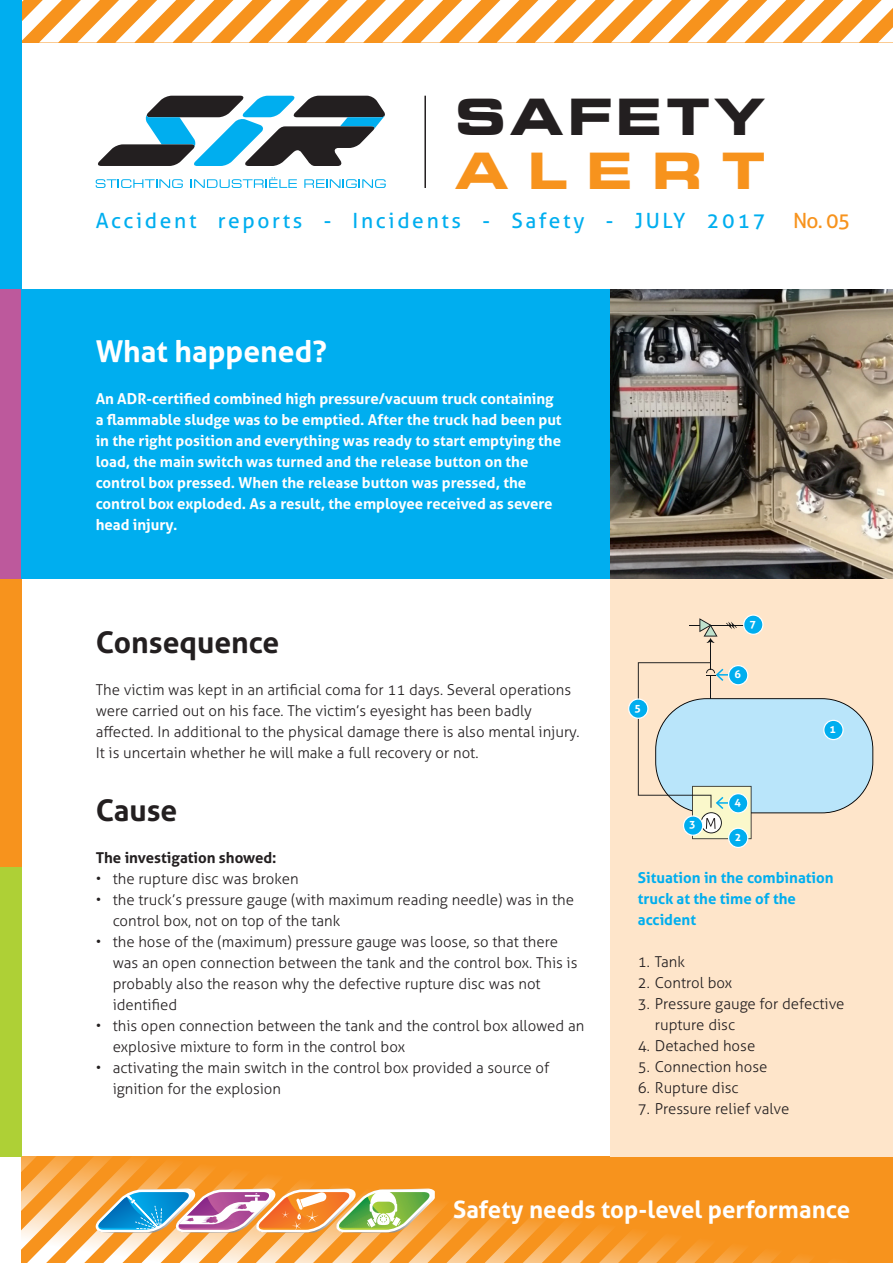
<style>
.page{position:relative;width:893px;height:1263px;background:#fff}
.page>*{position:absolute;margin:0;border:0;box-sizing:border-box;transform-origin:0 0}
.t1{font:700 expanded 49.5px "Square 721 BT";letter-spacing:.09em;color:#231f20}
.t2{font:700 expanded 49.5px "Square 721 BT";letter-spacing:.39em;color:#f7931d}
.t3{font:700 30px "Aller";color:#231f20}
.t4{font:700 30px "Aller";color:#fff}
.t5{font:700 24px "Aller";letter-spacing:.005em;color:#fff}
.t6{font:21px "Aller";letter-spacing:.125em;color:#00aeef}
.t7{font:21px "Aller";color:#f7931d}
.t8{font:300 15px/21px "Aller";color:#231f20}
.t9{font:700 15px/21px "Aller";color:#fff}
.t10{font:700 15px/21px "Aller";color:#00aeef}
.t11{font:700 15px "Aller";color:#231f20}
.t12{font:700 10.8px "Aller";color:#fff}
</style>
<div class="page">
<svg style="left:21px;top:1157px;width:872px;height:106px;background:#ed9f43"></svg>
<div style="left:610px;top:578px;width:283px;height:579px;background:#fee5ca"></div>
<svg style="left:21px;top:0;width:872px;height:43px"></svg>
<div style="left:0;top:578px;width:21px;height:289px;background:#f7931d"></div>
<div style="left:0;top:867px;width:21px;height:290px;background:#aed036"></div>
<div style="left:0;top:0;width:21px;height:289px;background:#00aeef"></div>
<div style="left:0;top:289px;width:21px;height:289px;background:#bd599c"></div>
<div style="left:21px;top:289px;width:589px;height:289px;background:#00aeef"></div>
<img style="left:610px;top:289px;width:283px;height:289px">
<svg style="left:96px;top:179px;width:87px;height:9px"></svg>
<svg style="left:191px;top:177px;width:106px;height:11px"></svg>
<svg style="left:304px;top:179px;width:82px;height:9px"></svg>
<svg style="left:98px;top:96px;width:287px;height:70px"></svg>
<hr style="left:424px;top:96px;width:2px;height:92px;background:#231f20">
<div style="left:629px;top:699px;width:19px;height:19px;background:#00aeef;border-radius:50%"></div>
<div style="left:628px;top:698px;width:20px;height:21px;border:1px solid #fff;border-radius:50%"></div>
<svg style="left:744px;top:615px;width:19px;height:19px"></svg>
<div style="left:743px;top:614px;width:20px;height:21px;border:1px solid #fff;border-radius:50%"></div>
<div style="left:729px;top:828px;width:19px;height:19px;background:#00aeef;border-radius:50%"></div>
<div style="left:728px;top:828px;width:20px;height:20px;border:1px solid #fff;border-radius:50%"></div>
<svg style="left:638px;top:618px;width:235px;height:221px"></svg>
<p class="t1" style="left:455px;top:88px;width:312px">SAFETY</p>
<p class="t2" style="left:455px;top:141px;width:312px">ALERT</p>
<p class="t6" style="left:96px;top:208px;width:671px">Accident reports - Incidents - Safety - JULY 2017</p>
<p class="t7" style="left:793px;top:208px;width:59px">No. 05</p>
<p class="t4" style="left:96px;top:333px;width:233px">What happened?</p>
<p class="t9" style="left:96px;top:388px;width:467px">An ADR-certified combined high pressure/vacuum truck containing a flammable sludge was to be emptied. After the truck had been put in the right position and everything was ready to start emptying the load, the main switch was turned and the release button on the control box pressed. When the release button was pressed, the control box exploded. As a result, the employee received as severe head injury.</p>
<p class="t12" style="left:749px;top:617px;width:8px">7</p>
<p class="t3" style="left:96px;top:624px;width:185px">Consequence</p>
<p class="t8" style="left:96px;top:679px;width:485px">The victim was kept in an artificial coma for 11 days. Several operations were carried out on his face. The victim’s eyesight has been badly affected. In additional to the physical damage there is also mental injury.<br>It is uncertain whether he will make a full recovery or not.</p>
<p class="t3" style="left:96px;top:792px;width:83px">Cause</p>
<p class="t11" style="left:96px;top:848px;width:182px">The investigation showed:</p>
<p class="t8" style="left:96px;top:868px;width:204px">• the rupture disc was broken</p>
<p class="t8" style="left:113px;top:889px;width:463px;text-indent:-17px">• the truck’s pressure gauge (with maximum reading needle) was in the control box, not on top of the tank</p>
<p class="t8" style="left:113px;top:931px;width:466px;text-indent:-17px">• the hose of the (maximum) pressure gauge was loose, so that there was an open connection between the tank and the control box. This is probably also the reason why the defective rupture disc was not identified</p>
<p class="t8" style="left:113px;top:1015px;width:473px;text-indent:-17px">• this open connection between the tank and the control box allowed an explosive mixture to form in the control box</p>
<p class="t8" style="left:113px;top:1057px;width:438px;text-indent:-17px">• activating the main switch in the control box provided a source of ignition for the explosion</p>
<p class="t12" style="left:634px;top:701px;width:8px">5</p>
<p class="t12" style="left:734px;top:667px;width:8px">6</p>
<p class="t12" style="left:689px;top:818px;width:8px">3</p>
<p class="t12" style="left:734px;top:796px;width:8px">4</p>
<p class="t12" style="left:735px;top:830px;width:8px">2</p>
<p class="t12" style="left:830px;top:722px;width:8px">1</p>
<p class="t10" style="left:638px;top:867px;width:197px">Situation in the combination truck at the time of the accident</p>
<p class="t8" style="left:638px;top:951px;width:49px">1. Tank</p>
<p class="t8" style="left:638px;top:972px;width:96px">2. Control box</p>
<p class="t8" style="left:655px;top:993px;width:191px;text-indent:-17px">3. Pressure gauge for defective rupture disc</p>
<p class="t8" style="left:638px;top:1035px;width:119px">4. Detached hose</p>
<p class="t8" style="left:638px;top:1056px;width:131px">5. Connection hose</p>
<p class="t8" style="left:638px;top:1077px;width:102px">6. Rupture disc</p>
<p class="t8" style="left:638px;top:1098px;width:153px">7. Pressure relief valve</p>
<p class="t5" style="left:453px;top:1194px;width:399px">Safety needs top-level performance</p>
</div>
